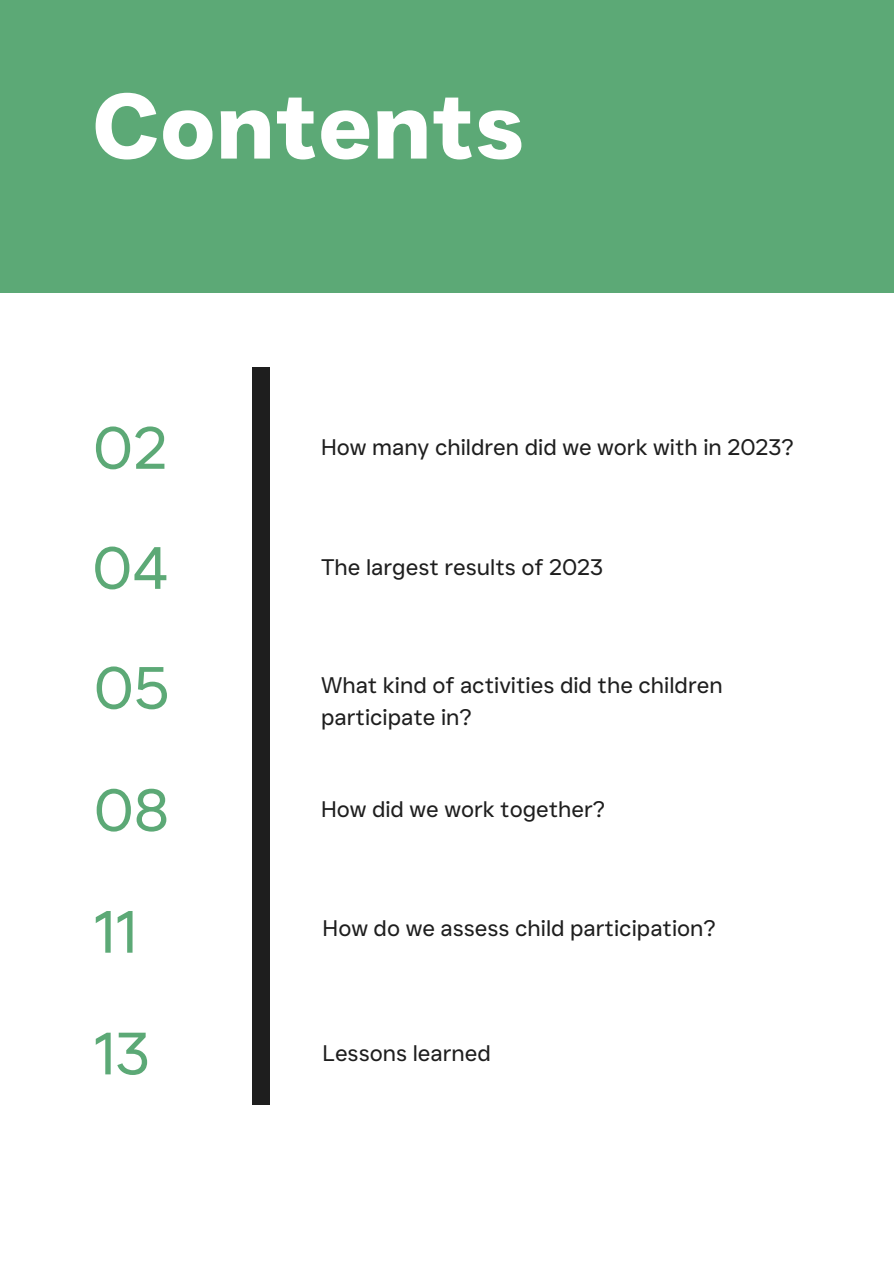
<style>
.page{position:relative;width:894px;height:1264px;background:#fff}
.page>*{position:absolute;margin:0;border:0;box-sizing:border-box;transform-origin:0 0}
.t1{font:700 92.7px "JUST Sans";color:#fff}
.t2{font:59.55px "JUST Sans";color:#5ca976}
.t3{font:22.5px/31.5px "JUST Sans";color:#1e1e1e}
</style>
<div class="page">
<div style="left:0;top:0;width:893px;height:292px;background:#5ca976"></div>
<div style="left:252px;top:367px;width:17px;height:737px;background:#1e1e1e"></div>
<p class="t1" style="left:92px;top:69px;width:434px">Contents</p>
<p class="t2" style="left:93px;top:411px;width:76px">02</p>
<h1 class="t2" style="left:92px;top:531px;width:77px">04</h1>
<p class="t2" style="left:94px;top:651px;width:77px">05</p>
<p class="t2" style="left:94px;top:773px;width:77px">08</p>
<p class="t2" style="left:94px;top:895px;width:45px">11</p>
<p class="t2" style="left:94px;top:1016px;width:58px">13</p>
<p class="t3" style="left:321px;top:431px;width:474px">How many children did we work with in 2023?</p>
<p class="t3" style="left:321px;top:551px;width:283px">The largest results of 2023</p>
<p class="t3" style="left:321px;top:669px;width:403px">What kind of activities did the children participate in?</p>
<p class="t3" style="left:321px;top:793px;width:285px">How did we work together?</p>
<p class="t3" style="left:322px;top:912px;width:395px">How do we assess child participation?</p>
<p class="t3" style="left:322px;top:1037px;width:170px">Lessons learned</p>
</div>
